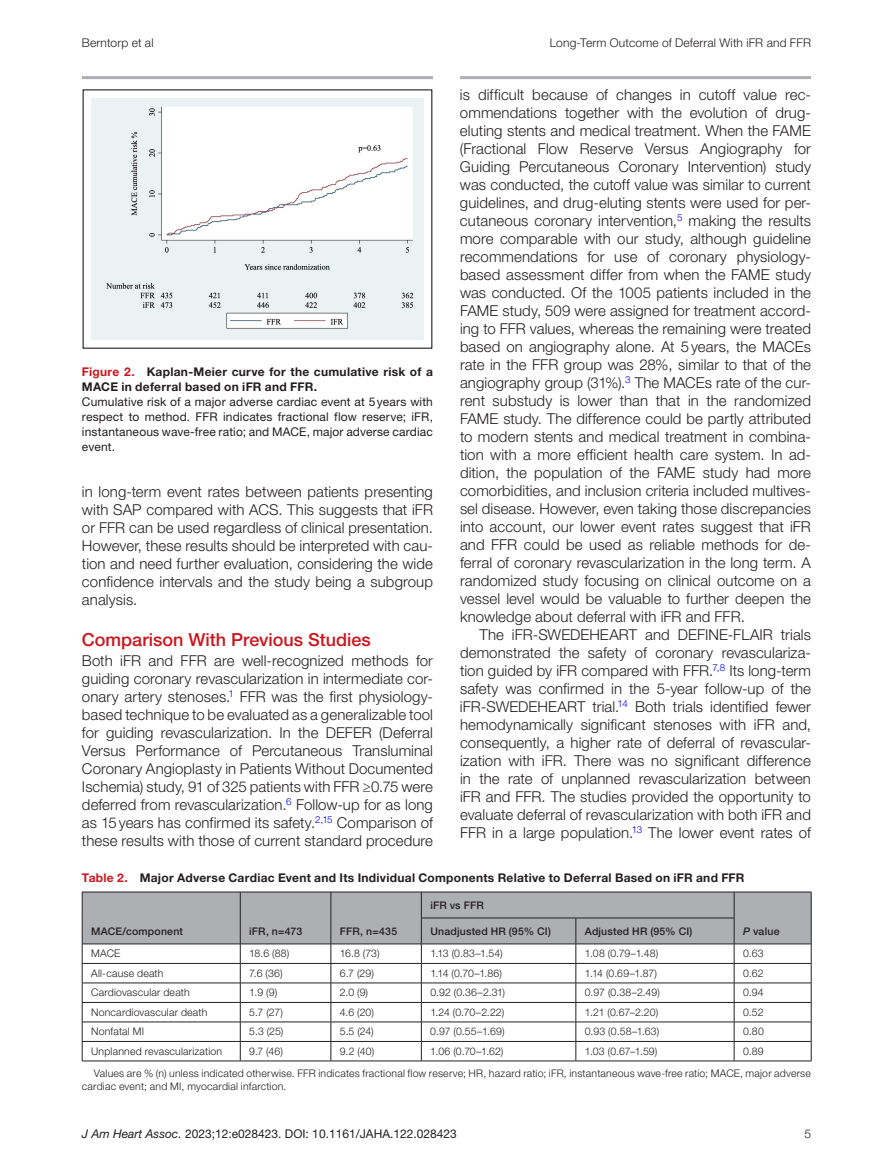
<style>
.page{position:relative;width:893px;height:1174px;background:#fff}
.page>*{position:absolute;margin:0;border:0;box-sizing:border-box;transform-origin:0 0}
.t1{font:500 18px "Helvetica Neue LT Std";color:#cd151d}
.t2{font:300 15px/18px "Helvetica Neue LT Std";letter-spacing:.005em;color:#231f20;text-align:justify}
.t3{font:12px/15px "Helvetica Neue LT Std";letter-spacing:.005em;color:#231f20;text-align:justify}
.t4{font:700 12px/15px "Helvetica Neue LT Std";letter-spacing:.02em;color:#231f20}
.t5{font:300 12px "Helvetica Neue LT Std";letter-spacing:.015em;color:#231f20}
.t6{font:300 10.5px/21.9px "Helvetica Neue LT Std";letter-spacing:.02em;color:#231f20}
.t7{font:500 10.5px "Helvetica Neue LT Std";letter-spacing:.02em;color:#231f20}
.s1{color:#cd151d}
.s2{font-style:italic}
</style>
<div class="page">
<img style="left:92px;top:98px;width:331px;height:242px">
<hr style="left:82px;top:76px;width:351px;height:3px;background:#aeafb3">
<hr style="left:460px;top:76px;width:351px;height:3px;background:#aeafb3">
<hr style="left:82px;top:891px;width:158px;height:1px;background:#231f20">
<hr style="left:240px;top:891px;width:91px;height:1px;background:#231f20">
<hr style="left:331px;top:891px;width:90px;height:1px;background:#231f20">
<hr style="left:421px;top:891px;width:155px;height:1px;background:#231f20">
<hr style="left:576px;top:891px;width:158px;height:1px;background:#231f20">
<hr style="left:734px;top:891px;width:77px;height:1px;background:#231f20">
<hr style="left:82px;top:1060px;width:158px;height:1px;background:#231f20">
<hr style="left:240px;top:1060px;width:91px;height:1px;background:#231f20">
<hr style="left:331px;top:1060px;width:90px;height:1px;background:#231f20">
<hr style="left:421px;top:1060px;width:155px;height:1px;background:#231f20">
<hr style="left:576px;top:1060px;width:158px;height:1px;background:#231f20">
<svg style="left:82px;top:892px;width:730px;height:168px"></svg>
<hr style="left:734px;top:1060px;width:77px;height:1px;background:#231f20">
<p class="t5" style="left:82px;top:35px;width:73px">Berntorp et al</p>
<p class="t5" style="left:550px;top:35px;width:263px">Long-Term Outcome of Deferral With iFR and FFR</p>
<p class="t4" style="left:82px;top:364px;width:352px"><span class="s1">Figure 2.</span> Kaplan-Meier curve for the cumulative risk of a<br>MACE in deferral based on iFR and FFR.</p>
<p class="t3" style="left:82px;top:394px;width:353px">Cumulative risk of a major adverse cardiac event at 5years with respect to method. FFR indicates fractional flow reserve; iFR, instantaneous wave-free ratio; and MACE, major adverse cardiac event.</p>
<p class="t2" style="left:82px;top:482px;width:353px">in long-term event rates between patients presenting with SAP compared with ACS. This suggests that iFR or FFR can be used regardless of clinical presentation.<br>However, these results should be interpreted with cau&shy;tion and need further evaluation, considering the wide confidence intervals and the study being a subgroup analysis.</p>
<p class="t1" style="left:82px;top:629px;width:290px">Comparison With Previous Studies</p>
<p class="t2" style="left:82px;top:651px;width:353px">Both iFR and FFR are well-recognized methods for guiding coronary revascularization in intermediate cor&shy;onary artery stenoses.<sup>1</sup> FFR was the first physiology&shy;based technique to be evaluated as a generalizable tool for guiding revascularization. In the DEFER (Deferral Versus Performance of Percutaneous Transluminal Coronary Angioplasty in Patients Without Documented Ischemia) study, 91 of 325 patients with FFR ≥0.75 were deferred from revascularization.<sup>6</sup> Follow-up for as long as 15years has confirmed its safety.<sup>2,15</sup> Comparison of these results with those of current standard procedure</p>
<p class="t2" style="left:460px;top:85px;width:353px">is difficult because of changes in cutoff value rec&shy;ommendations together with the evolution of drug&shy;eluting stents and medical treatment. When the FAME (Fractional Flow Reserve Versus Angiography for Guiding Percutaneous Coronary Intervention) study was conducted, the cutoff value was similar to current guidelines, and drug-eluting stents were used for per&shy;cutaneous coronary intervention,<sup>5</sup> making the results more comparable with our study, although guideline recommendations for use of coronary physiology&shy;based assessment differ from when the FAME study was conducted. Of the 1005 patients included in the FAME study, 509 were assigned for treatment accord&shy;ing to FFR values, whereas the remaining were treated based on angiography alone. At 5years, the MACEs rate in the FFR group was 28%, similar to that of the angiography group (31%).<sup>3</sup> The MACEs rate of the cur&shy;rent substudy is lower than that in the randomized FAME study. The difference could be partly attributed to modern stents and medical treatment in combina&shy;tion with a more efficient health care system. In ad&shy;dition, the population of the FAME study had more comorbidities, and inclusion criteria included multives&shy;sel disease. However, even taking those discrepancies into account, our lower event rates suggest that iFR and FFR could be used as reliable methods for de&shy;ferral of coronary revascularization in the long term. A randomized study focusing on clinical outcome on a vessel level would be valuable to further deepen the knowledge about deferral with iFR and FFR.</p>
<p class="t2" style="left:460px;top:625px;width:353px;text-indent:20px">The iFR-SWEDEHEART and DEFINE-FLAIR trials demonstrated the safety of coronary revasculariza&shy;tion guided by iFR compared with FFR.<sup>7,8</sup> Its long-term safety was confirmed in the 5-year follow-up of the iFR-SWEDEHEART trial.<sup>14</sup> Both trials identified fewer hemodynamically significant stenoses with iFR and, consequently, a higher rate of deferral of revascular&shy;ization with iFR. There was no significant difference in the rate of unplanned revascularization between iFR and FFR. The studies provided the opportunity to evaluate deferral of revascularization with both iFR and FFR in a large population.<sup>13</sup> The lower event rates of</p>
<p class="t4" style="left:82px;top:870px;width:664px"><span class="s1">Table 2.</span> Major Adverse Cardiac Event and Its Individual Components Relative to Deferral Based on iFR and FFR</p>
<p class="t7" style="left:91px;top:924px;width:93px">MACE/component</p>
<p class="t7" style="left:249px;top:924px;width:55px">iFR, n=473</p>
<p class="t7" style="left:340px;top:924px;width:59px">FFR, n=435</p>
<p class="t7" style="left:430px;top:898px;width:55px">iFR vs FFR</p>
<p class="t7" style="left:430px;top:924px;width:122px">Unadjusted HR (95% CI)</p>
<p class="t7" style="left:585px;top:924px;width:109px">Adjusted HR (95% CI)</p>
<p class="t7" style="left:743px;top:924px;width:38px"><span class="s2">P</span> value</p>
<p class="t6" style="left:91px;top:942px;width:31px">MACE</p>
<p class="t6" style="left:249px;top:942px;width:41px">18.6 (88)</p>
<p class="t6" style="left:340px;top:942px;width:41px">16.8 (73)</p>
<p class="t6" style="left:430px;top:942px;width:74px">1.13 (0.83–1.54)</p>
<p class="t6" style="left:585px;top:942px;width:75px">1.08 (0.79–1.48)</p>
<p class="t6" style="left:743px;top:942px;width:22px">0.63</p>
<p class="t6" style="left:91px;top:962px;width:74px">All-cause death</p>
<p class="t6" style="left:249px;top:962px;width:35px">7.6 (36)</p>
<p class="t6" style="left:340px;top:962px;width:36px">6.7 (29)</p>
<p class="t6" style="left:430px;top:962px;width:73px">1.14 (0.70–1.86)</p>
<p class="t6" style="left:585px;top:962px;width:74px">1.14 (0.69–1.87)</p>
<p class="t6" style="left:743px;top:962px;width:22px">0.62</p>
<p class="t6" style="left:91px;top:981px;width:100px">Cardiovascular death</p>
<p class="t6" style="left:249px;top:981px;width:29px">1.9 (9)</p>
<p class="t6" style="left:340px;top:981px;width:30px">2.0 (9)</p>
<p class="t6" style="left:430px;top:981px;width:76px">0.92 (0.36–2.31)</p>
<p class="t6" style="left:585px;top:981px;width:77px">0.97 (0.38–2.49)</p>
<p class="t6" style="left:743px;top:981px;width:22px">0.94</p>
<p class="t6" style="left:91px;top:1001px;width:118px">Noncardiovascular death</p>
<p class="t6" style="left:249px;top:1001px;width:35px">5.7 (27)</p>
<p class="t6" style="left:340px;top:1001px;width:36px">4.6 (20)</p>
<p class="t6" style="left:430px;top:1001px;width:75px">1.24 (0.70–2.22)</p>
<p class="t6" style="left:585px;top:1001px;width:75px">1.21 (0.67–2.20)</p>
<p class="t6" style="left:743px;top:1001px;width:22px">0.52</p>
<p class="t6" style="left:91px;top:1020px;width:54px">Nonfatal MI</p>
<p class="t6" style="left:249px;top:1020px;width:36px">5.3 (25)</p>
<p class="t6" style="left:340px;top:1020px;width:35px">5.5 (24)</p>
<p class="t6" style="left:430px;top:1020px;width:76px">0.97 (0.55–1.69)</p>
<p class="t6" style="left:585px;top:1020px;width:76px">0.93 (0.58–1.63)</p>
<p class="t6" style="left:743px;top:1020px;width:22px">0.80</p>
<p class="t6" style="left:91px;top:1040px;width:133px">Unplanned revascularization</p>
<p class="t6" style="left:249px;top:1040px;width:35px">9.7 (46)</p>
<p class="t6" style="left:340px;top:1040px;width:36px">9.2 (40)</p>
<p class="t6" style="left:430px;top:1040px;width:75px">1.06 (0.70–1.62)</p>
<p class="t6" style="left:585px;top:1040px;width:74px">1.03 (0.67–1.59)</p>
<p class="t6" style="left:94px;top:1040px;width:718px;text-indent:649px">0.89<br>Values are % (n) unless indicated otherwise. FFR indicates fractional flow reserve; HR, hazard ratio; iFR, instantaneous wave-free ratio; MACE, major adverse</p>
<p class="t6" style="left:82px;top:1075px;width:206px">cardiac event; and MI, myocardial infarction.</p>
<p class="t3" style="left:82px;top:1126px;width:376px"><span class="s2">J Am Heart Assoc.</span> 2023;12:e028423. DOI: 10.1161/JAHA.122.028423</p>
<p class="t5" style="left:804px;top:1126px;width:8px">5</p>
</div>
